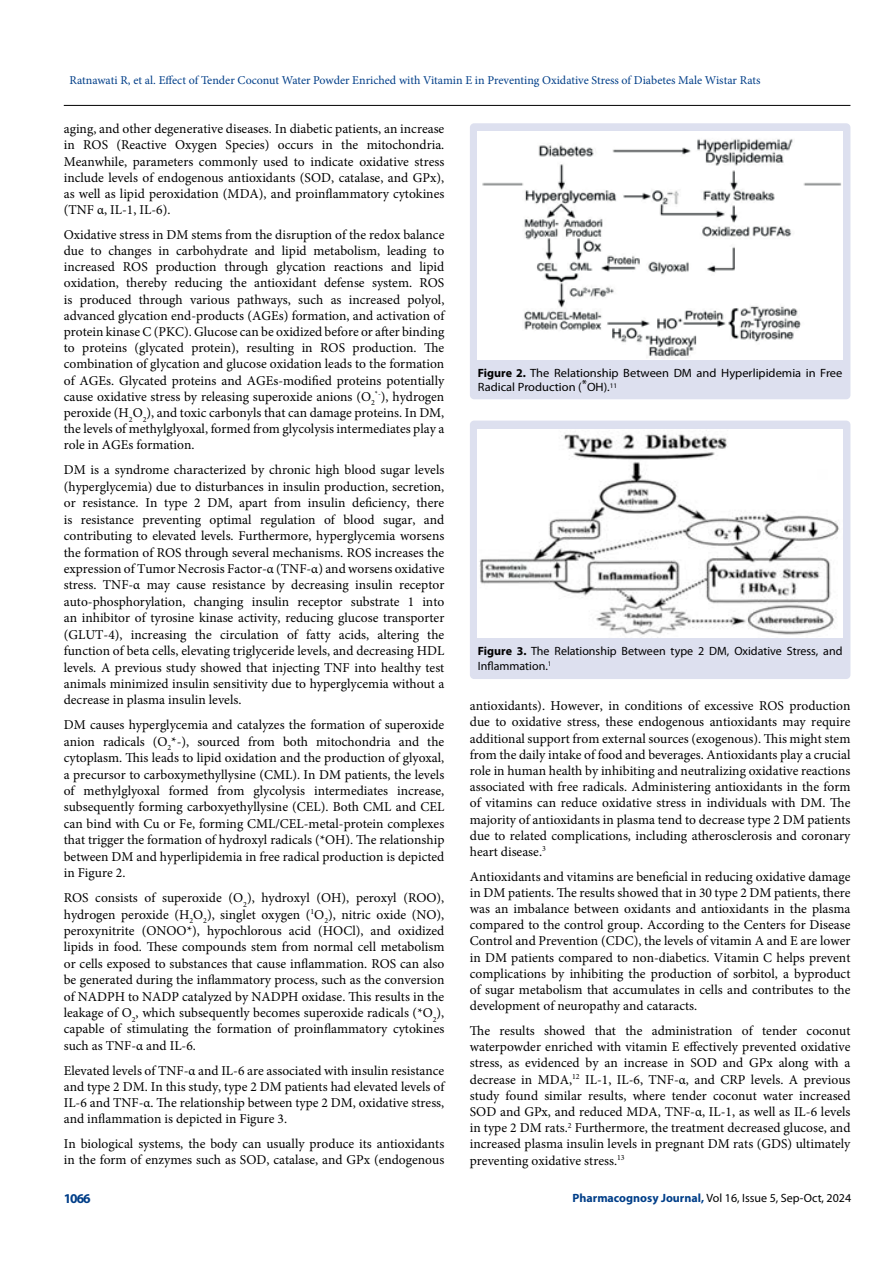
<style>
.page{position:relative;width:893px;height:1263px;background:#fff}
.page>*{position:absolute;margin:0;border:0;box-sizing:border-box;transform-origin:0 0}
.t1{font:13.5px/16.2px "Minion Pro";color:#000;text-align:justify}
.t2{font:700 13.5px "Myriad Pro";color:#003e88}
.t3{font:12px "Minion Pro";color:#003e88}
.t4{font:12px/14.4px "Myriad Pro";color:#000}
.t5{font:12px/14.4px "Myriad Pro";color:#000;scale:1.04 1}
.s1{font-weight:700}
.s2{font-weight:700;color:#003e88}
</style>
<div class="page">
<hr style="left:64px;top:105px;width:786px;height:1px;background:#000">
<div style="left:470px;top:123px;width:380px;height:276px;background:#dde0ef;border-radius:4px"></div>
<img style="left:478px;top:131px;width:364px;height:229px">
<div style="left:470px;top:421px;width:380px;height:258px;background:#dde0ef;border-radius:4px"></div>
<img style="left:478px;top:430px;width:364px;height:208px">
<p class="t3" style="left:69px;top:72px;width:693px">Ratnawati R, et al. Effect of Tender Coconut Water Powder Enriched with Vitamin E in Preventing Oxidative Stress of Diabetes Male Wistar Rats</p>
<p class="t1" style="left:64px;top:121px;width:382px">aging, and other degenerative diseases. In diabetic patients, an increase in ROS (Reactive Oxygen Species) occurs in the mitochondria.<br>Meanwhile, parameters commonly used to indicate oxidative stress include levels of endogenous antioxidants (SOD, catalase, and GPx), as well as lipid peroxidation (MDA), and proinflammatory cytokines (TNF α, IL-1, IL-6).</p>
<p class="t1" style="left:64px;top:226px;width:382px">Oxidative stress in DM stems from the disruption of the redox balance due to changes in carbohydrate and lipid metabolism, leading to increased ROS production through glycation reactions and lipid oxidation, thereby reducing the antioxidant defense system. ROS is produced through various pathways, such as increased polyol, advanced glycation end-products (AGEs) formation, and activation of protein kinase C (PKC). Glucose can be oxidized before or after binding to proteins (glycated protein), resulting in ROS production. The combination of glycation and glucose oxidation leads to the formation of AGEs. Glycated proteins and AGEs-modified proteins potentially cause oxidative stress by releasing superoxide anions (O<sub>2</sub><sup>*-</sup>), hydrogen peroxide (H<sub>2</sub>O<sub>2</sub>), and toxic carbonyls that can damage proteins. In DM, the levels of methylglyoxal, formed from glycolysis intermediates play a role in AGEs formation.</p>
<p class="t1" style="left:64px;top:462px;width:382px">DM is a syndrome characterized by chronic high blood sugar levels (hyperglycemia) due to disturbances in insulin production, secretion, or resistance. In type 2 DM, apart from insulin deficiency, there is resistance preventing optimal regulation of blood sugar, and contributing to elevated levels. Furthermore, hyperglycemia worsens the formation of ROS through several mechanisms. ROS increases the expression of Tumor Necrosis Factor-α (TNF-α) and worsens oxidative stress. TNF-α may cause resistance by decreasing insulin receptor auto-phosphorylation, changing insulin receptor substrate 1 into an inhibitor of tyrosine kinase activity, reducing glucose transporter (GLUT-4), increasing the circulation of fatty acids, altering the function of beta cells, elevating triglyceride levels, and decreasing HDL levels. A previous study showed that injecting TNF into healthy test animals minimized insulin sensitivity due to hyperglycemia without a decrease in plasma insulin levels.</p>
<p class="t1" style="left:64px;top:717px;width:382px">DM causes hyperglycemia and catalyzes the formation of superoxide anion radicals (O<sub>2</sub>*-), sourced from both mitochondria and the cytoplasm. This leads to lipid oxidation and the production of glyoxal, a precursor to carboxymethyllysine (CML). In DM patients, the levels of methylglyoxal formed from glycolysis intermediates increase, subsequently forming carboxyethyllysine (CEL). Both CML and CEL can bind with Cu or Fe, forming CML/CEL-metal-protein complexes that trigger the formation of hydroxyl radicals (*OH). The relationship between DM and hyperlipidemia in free radical production is depicted in Figure 2.</p>
<p class="t1" style="left:64px;top:889px;width:382px">ROS consists of superoxide (O<sub>2</sub>), hydroxyl (OH), peroxyl (ROO), hydrogen peroxide (H<sub>2</sub>O<sub>2</sub>), singlet oxygen (<sup>1</sup>O<sub>2</sub>), nitric oxide (NO), peroxynitrite (ONOO*), hypochlorous acid (HOCl), and oxidized lipids in food. These compounds stem from normal cell metabolism or cells exposed to substances that cause inflammation. ROS can also be generated during the inflammatory process, such as the conversion of NADPH to NADP catalyzed by NADPH oxidase. This results in the leakage of O<sub>2</sub>, which subsequently becomes superoxide radicals (*O<sub>2</sub>), capable of stimulating the formation of proinflammatory cytokines such as TNF-α and IL-6.</p>
<p class="t1" style="left:64px;top:1062px;width:382px">Elevated levels of TNF-α and IL-6 are associated with insulin resistance and type 2 DM. In this study, type 2 DM patients had elevated levels of IL-6 and TNF-α. The relationship between type 2 DM, oxidative stress, and inflammation is depicted in Figure 3.</p>
<p class="t1" style="left:64px;top:1135px;width:382px">In biological systems, the body can usually produce its antioxidants in the form of enzymes such as SOD, catalase, and GPx (endogenous</p>
<p class="t5" style="left:478px;top:366px;width:352px"><span class="s1">Figure 2.</span> The Relationship Between DM and Hyperlipidemia in Free<br>Radical Production (*OH).<sup>11</sup></p>
<p class="t4" style="left:478px;top:644px;width:366px"><span class="s1">Figure 3.</span> The Relationship Between type 2 DM, Oxidative Stress, and<br>Inflammation.<sup>1</sup></p>
<p class="t1" style="left:470px;top:698px;width:382px">antioxidants). However, in conditions of excessive ROS production due to oxidative stress, these endogenous antioxidants may require additional support from external sources (exogenous). This might stem from the daily intake of food and beverages. Antioxidants play a crucial role in human health by inhibiting and neutralizing oxidative reactions associated with free radicals. Administering antioxidants in the form of vitamins can reduce oxidative stress in individuals with DM. The majority of antioxidants in plasma tend to decrease type 2 DM patients due to related complications, including atherosclerosis and coronary heart disease.<sup>3</sup></p>
<p class="t1" style="left:470px;top:868px;width:382px">Antioxidants and vitamins are beneficial in reducing oxidative damage in DM patients. The results showed that in 30 type 2 DM patients, there was an imbalance between oxidants and antioxidants in the plasma compared to the control group. According to the Centers for Disease Control and Prevention (CDC), the levels of vitamin A and E are lower in DM patients compared to non-diabetics. Vitamin C helps prevent complications by inhibiting the production of sorbitol, a byproduct of sugar metabolism that accumulates in cells and contributes to the development of neuropathy and cataracts.</p>
<p class="t1" style="left:470px;top:1022px;width:382px">The results showed that the administration of tender coconut waterpowder enriched with vitamin E effectively prevented oxidative stress, as evidenced by an increase in SOD and GPx along with a decrease in MDA,<sup>12</sup> IL-1, IL-6, TNF-α, and CRP levels. A previous study found similar results, where tender coconut water increased SOD and GPx, and reduced MDA, TNF-α, IL-1, as well as IL-6 levels in type 2 DM rats.<sup>2</sup> Furthermore, the treatment decreased glucose, and increased plasma insulin levels in pregnant DM rats (GDS) ultimately preventing oxidative stress.<sup>13</sup></p>
<p class="t2" style="left:64px;top:1189px;width:29px">1066</p>
<p class="t4" style="left:572px;top:1190px;width:280px"><span class="s2">Pharmacognosy Journal,</span> Vol 16, Issue 5, Sep-Oct, 2024</p>
</div>
